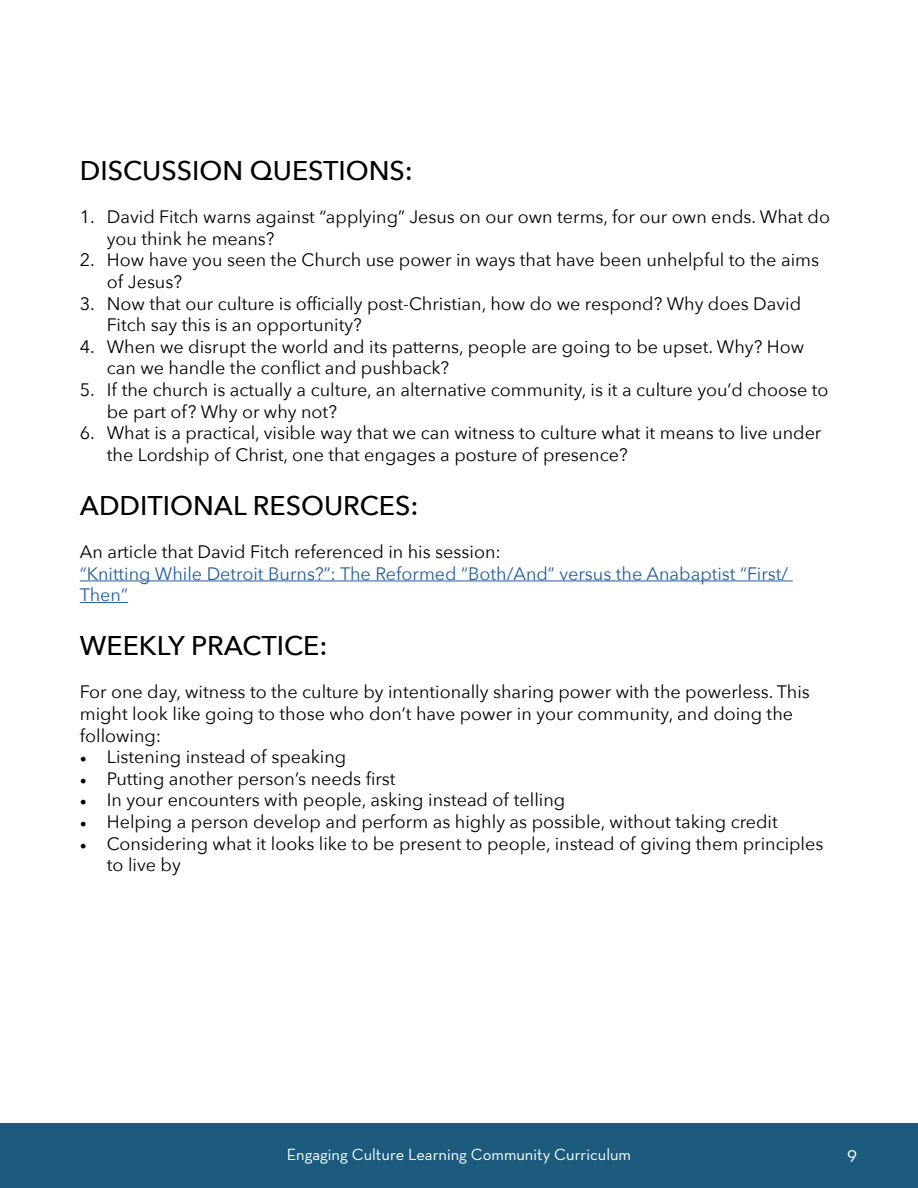
<style>
.page{position:relative;width:918px;height:1188px;background:#fff}
.page>*{position:absolute;margin:0;border:0;box-sizing:border-box;transform-origin:0 0}
.t1{font:500 27px "Avenir Next";color:#000}
.t2{font:19.5px "Neutra Text";color:#fff}
.t3{font:18px/21.6px "Avenir Next";color:#000}
.t4{font:18px/21.6px "Avenir Next";color:#215e9e}
.t5{font:16.5px "Neutra Text";color:#fff}
.s1{font-family:"Minion Pro"}
</style>
<div class="page">
<div style="left:0;top:1123px;width:918px;height:65px;background:#1d5b7e"></div>
<hr style="left:80px;top:580px;width:713px;height:1px;background:#215e9e">
<hr style="left:80px;top:602px;width:48px;height:1px;background:#215e9e">
<h1 class="t1" style="left:80px;top:153px;width:335px">DISCUSSION QUESTIONS:</h1>
<p class="t3" style="left:107px;top:207px;width:725px;text-indent:-27px">1. David Fitch warns against “applying” Jesus on our own terms, for our own ends. What do you think he means?</p>
<p class="t3" style="left:107px;top:250px;width:714px;text-indent:-27px">2. How have you seen the Church use power in ways that have been unhelpful to the aims of Jesus?</p>
<p class="t3" style="left:107px;top:293px;width:696px;text-indent:-27px">3. Now that our culture is officially post-Christian, how do we respond? Why does David<br>Fitch say this is an opportunity?</p>
<p class="t3" style="left:107px;top:336px;width:699px;text-indent:-27px">4. When we disrupt the world and its patterns, people are going to be upset. Why? How can we handle the conflict and pushback?</p>
<p class="t3" style="left:107px;top:379px;width:723px;text-indent:-27px">5. If the church is actually a culture, an alternative community, is it a culture you’d choose to be part of? Why or why not?</p>
<p class="t3" style="left:107px;top:423px;width:716px;text-indent:-27px">6. What is a practical, visible way that we can witness to culture what it means to live under the Lordship of Christ, one that engages a posture of presence?</p>
<h1 class="t1" style="left:80px;top:488px;width:340px">ADDITIONAL RESOURCES:</h1>
<p class="t3" style="left:80px;top:541px;width:423px">An article that David Fitch referenced in his session:</p>
<p class="t4" style="left:80px;top:563px;width:710px">“Knitting While Detroit Burns?”: The Reformed “Both/And” versus the Anabaptist “First/<br>Then”</p>
<h1 class="t1" style="left:80px;top:628px;width:249px">WEEKLY PRACTICE:</h1>
<p class="t3" style="left:80px;top:682px;width:732px">For one day, witness to the culture by intentionally sharing power with the powerless. This might look like going to those who don’t have power in your community, and doing the following:</p>
<p class="t3" style="left:80px;top:747px;width:268px"><span class="s1">•</span> Listening instead of speaking</p>
<p class="t3" style="left:80px;top:768px;width:317px"><span class="s1">•</span> Putting another person’s needs first</p>
<p class="t3" style="left:80px;top:790px;width:487px"><span class="s1">•</span> In your encounters with people, asking instead of telling</p>
<p class="t3" style="left:80px;top:811px;width:699px"><span class="s1">•</span> Helping a person develop and perform as highly as possible, without taking credit</p>
<p class="t3" style="left:107px;top:833px;width:718px;text-indent:-27px"><span class="s1">•</span> Considering what it looks like to be present to people, instead of giving them principles to live by</p>
<p class="t5" style="left:287px;top:1144px;width:346px">Engaging Culture Learning Community Curriculum</p>
<p class="t2" style="left:847px;top:1142px;width:12px">9</p>
</div>
